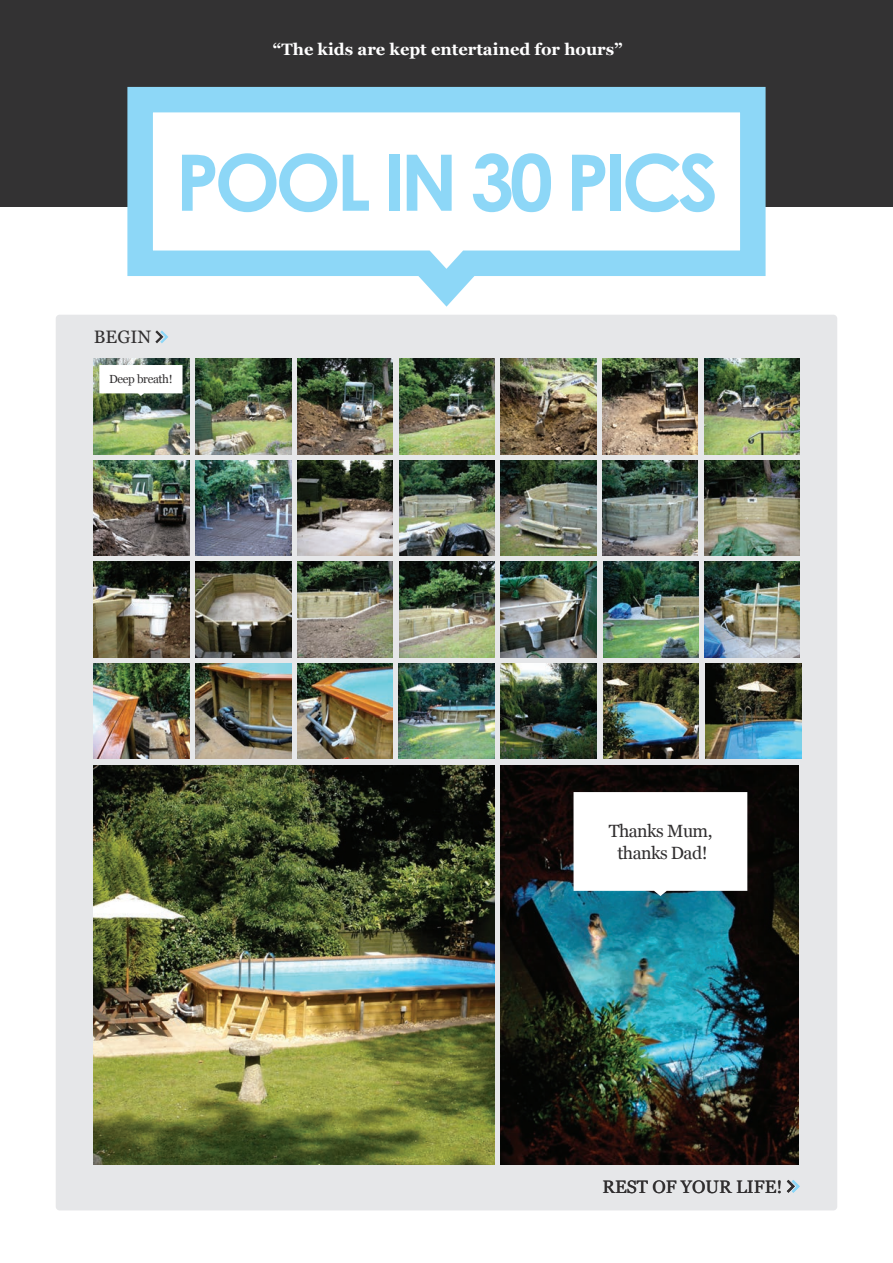
<style>
.page{position:relative;width:893px;height:1263px;background:#fff}
.page>*{position:absolute;margin:0;border:0;box-sizing:border-box;transform-origin:0 0}
.t1{font:700 78px "Century Gothic";letter-spacing:-.06em;color:#8dd7f7}
.t2{font:18px "Georgia";color:#312f30}
.t3{font:17.7px/21.3px "Georgia";letter-spacing:-.03em;color:#312f30;text-align:center}
.t4{font:700 16.5px "Georgia";color:#fff}
.t5{font:11.7px "Georgia";letter-spacing:-.03em;color:#312f30}
</style>
<div class="page">
<div style="left:56px;top:315px;width:781px;height:895px;background:#e6e7e9;border-radius:4px"></div>
<div style="left:0;top:0;width:893px;height:206px;background:#333233"></div>
<svg style="left:115px;top:86px;width:663px;height:221px"></svg>
<img style="left:94px;top:359px;width:95px;height:95px">
<img style="left:196px;top:359px;width:95px;height:95px">
<img style="left:297px;top:359px;width:96px;height:95px">
<img style="left:399px;top:359px;width:95px;height:95px">
<img style="left:501px;top:359px;width:95px;height:95px">
<img style="left:602px;top:359px;width:96px;height:95px">
<img style="left:94px;top:460px;width:95px;height:96px">
<img style="left:196px;top:460px;width:95px;height:96px">
<img style="left:297px;top:460px;width:96px;height:96px">
<img style="left:399px;top:460px;width:95px;height:96px">
<img style="left:501px;top:460px;width:95px;height:96px">
<img style="left:602px;top:460px;width:96px;height:96px">
<img style="left:704px;top:460px;width:96px;height:96px">
<img style="left:94px;top:562px;width:95px;height:95px">
<img style="left:196px;top:562px;width:95px;height:95px">
<img style="left:297px;top:562px;width:96px;height:95px">
<img style="left:399px;top:562px;width:95px;height:95px">
<img style="left:603px;top:562px;width:96px;height:95px">
<img style="left:704px;top:562px;width:96px;height:95px">
<img style="left:94px;top:663px;width:95px;height:96px">
<img style="left:501px;top:765px;width:297px;height:400px">
<img style="left:94px;top:765px;width:400px;height:400px">
<img style="left:196px;top:663px;width:95px;height:96px">
<img style="left:297px;top:663px;width:96px;height:96px">
<img style="left:399px;top:663px;width:95px;height:96px">
<img style="left:501px;top:663px;width:95px;height:96px">
<img style="left:603px;top:663px;width:96px;height:96px">
<img style="left:706px;top:663px;width:95px;height:96px">
<img style="left:704px;top:359px;width:96px;height:95px">
<img style="left:501px;top:562px;width:95px;height:95px">
<svg style="left:155px;top:330px;width:13px;height:13px"></svg>
<svg style="left:99px;top:365px;width:84px;height:31px;background:#eef0ed"></svg>
<svg style="left:573px;top:792px;width:174px;height:104px;background:#f2f5f6"></svg>
<svg style="left:787px;top:1180px;width:13px;height:13px"></svg>
<p class="t4" style="left:273px;top:37px;width:351px">“The kids are kept entertained for hours”</p>
<h1 class="t1" style="left:176px;top:123px;width:544px">POOL IN 30 PICS</h1>
<p class="t2" style="left:94px;top:324px;width:59px">BEGIN</p>
<p class="t5" style="left:109px;top:370px;width:65px">Deep breath!</p>
<p class="t3" style="left:609px;top:820px;width:105px">Thanks Mum, thanks Dad!</p>
<p class="t2" style="left:602px;top:1173px;width:181px">REST OF YOUR LIFE!</p>
</div>
